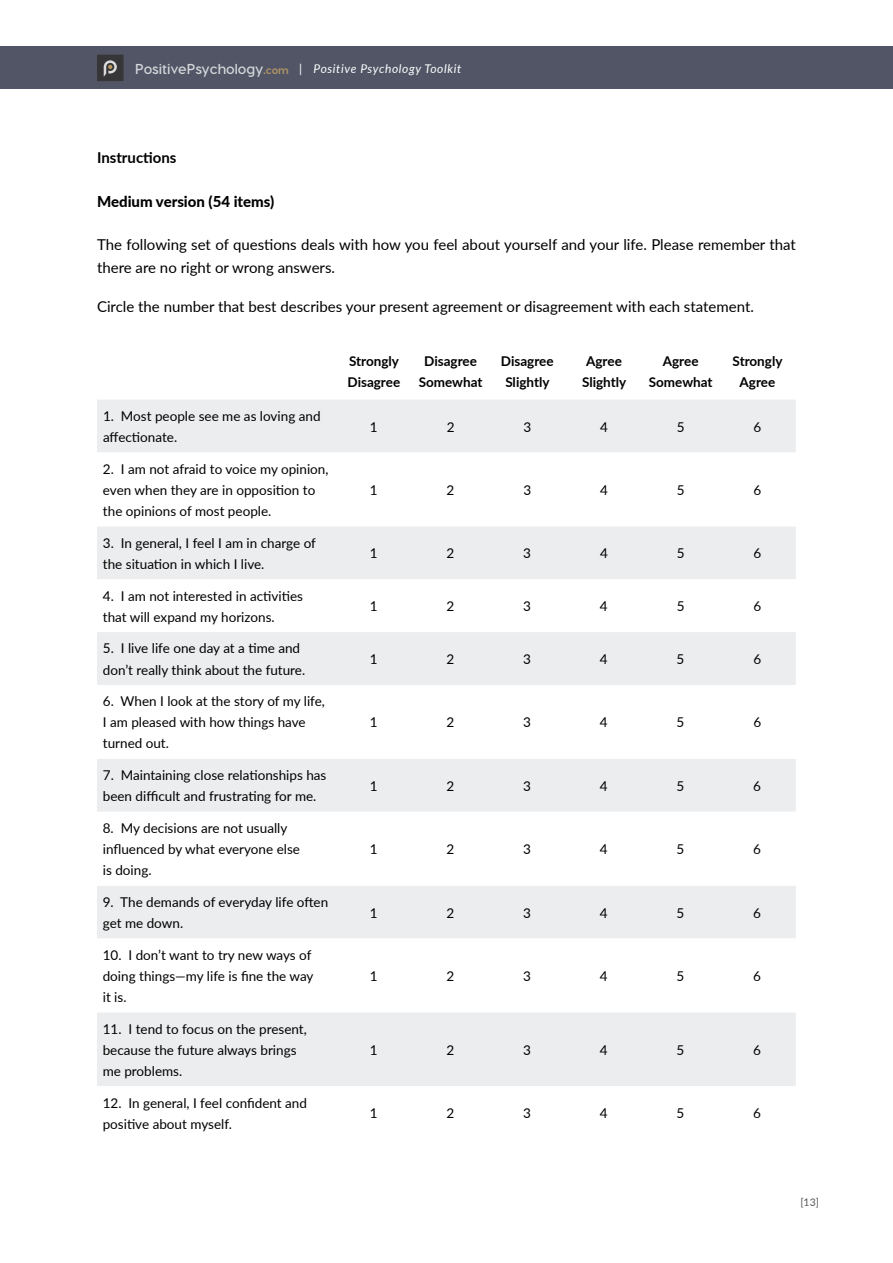
<style>
.page{position:relative;width:893px;height:1263px;background:#fff}
.page>*{position:absolute;margin:0;border:0;box-sizing:border-box;transform-origin:0 0}
.t1{font:15px/22.5px "Lato";color:#000}
.t2{font:800 15px "Lato";color:#000}
.t3{font:700 15px "Lato";color:#000}
.t4{font:13.5px/21px "Lato";color:#000}
.t5{font:700 13.5px/21px "Lato";color:#000;text-align:center}
.t6{font:italic 12px "Lato";letter-spacing:.05em;color:#fff}
.t7{font:10.5px "Lato";color:#555}
.s1{font-family:"Visby CF";font-weight:700;font-style:normal;font-size:14.4px;color:#d6d7da}
.s2{font-family:"Visby CF";font-weight:800;font-style:normal;font-size:10.8px;color:#af9364}
.s3{font-style:normal}
</style>
<div class="page">
<div style="left:0;top:46px;width:893px;height:43px;background:#525566"></div>
<div style="left:97px;top:55px;width:27px;height:26px;background:#363638"></div>
<svg style="left:104px;top:60px;width:13px;height:17px"></svg>
<div style="left:97px;top:400px;width:699px;height:52px;background:#ecedee"></div>
<svg style="left:97px;top:527px;width:699px;height:559px;fill:#ecedee"></svg>
<p class="t6" style="left:135px;top:60px;width:328px"><span class="s1">PositivePsychology</span><span class="s2">.com</span> <span class="s3">|</span> Positive Psychology Toolkit</p>
<p class="t3" style="left:97px;top:146px;width:81px">Instructions</p>
<p class="t2" style="left:97px;top:190px;width:179px">Medium version (54 items)</p>
<p class="t1" style="left:97px;top:233px;width:700px">The following set of questions deals with how you feel about yourself and your life. Please remember that there are no right or wrong answers.</p>
<p class="t1" style="left:97px;top:295px;width:658px">Circle the number that best describes your present agreement or disagreement with each statement.</p>
<p class="t5" style="left:347px;top:350px;width:54px;text-align:left">Strongly<br>Disagree</p>
<p class="t5" style="left:419px;top:350px;width:65px">Disagree<br>Somewhat</p>
<p class="t5" style="left:501px;top:350px;width:54px">Disagree<br>Slightly</p>
<p class="t5" style="left:582px;top:350px;width:46px">Agree<br>Slightly</p>
<p class="t5" style="left:649px;top:350px;width:65px">Agree<br>Somewhat</p>
<p class="t5" style="left:733px;top:350px;width:51px">Strongly<br>Agree</p>
<p class="t4" style="left:103px;top:405px;width:219px">1. Most people see me as loving and affectionate.</p>
<p class="t4" style="left:370px;top:415px;width:9px">1</p>
<p class="t4" style="left:447px;top:415px;width:9px">2</p>
<p class="t4" style="left:523px;top:415px;width:9px">3</p>
<p class="t4" style="left:600px;top:415px;width:9px">4</p>
<p class="t4" style="left:677px;top:415px;width:9px">5</p>
<p class="t4" style="left:753px;top:415px;width:9px">6</p>
<p class="t4" style="left:103px;top:458px;width:227px">2. I am not afraid to voice my opinion, even when they are in opposition to the opinions of most people.</p>
<p class="t4" style="left:370px;top:479px;width:9px">1</p>
<p class="t4" style="left:447px;top:479px;width:9px">2</p>
<p class="t4" style="left:523px;top:479px;width:9px">3</p>
<p class="t4" style="left:600px;top:479px;width:9px">4</p>
<p class="t4" style="left:677px;top:479px;width:9px">5</p>
<p class="t4" style="left:753px;top:479px;width:9px">6</p>
<p class="t4" style="left:103px;top:532px;width:215px">3. In general, I feel I am in charge of the situation in which I live.</p>
<p class="t4" style="left:370px;top:542px;width:9px">1</p>
<p class="t4" style="left:447px;top:542px;width:9px">2</p>
<p class="t4" style="left:523px;top:542px;width:9px">3</p>
<p class="t4" style="left:600px;top:542px;width:9px">4</p>
<p class="t4" style="left:677px;top:542px;width:9px">5</p>
<p class="t4" style="left:753px;top:542px;width:9px">6</p>
<p class="t4" style="left:103px;top:585px;width:202px">4. I am not interested in activities that will expand my horizons.</p>
<p class="t4" style="left:370px;top:595px;width:9px">1</p>
<p class="t4" style="left:447px;top:595px;width:9px">2</p>
<p class="t4" style="left:523px;top:595px;width:9px">3</p>
<p class="t4" style="left:600px;top:595px;width:9px">4</p>
<p class="t4" style="left:677px;top:595px;width:9px">5</p>
<p class="t4" style="left:753px;top:595px;width:9px">6</p>
<p class="t4" style="left:103px;top:637px;width:204px">5. I live life one day at a time and don’t really think about the future.</p>
<p class="t4" style="left:370px;top:648px;width:9px">1</p>
<p class="t4" style="left:447px;top:648px;width:9px">2</p>
<p class="t4" style="left:523px;top:648px;width:9px">3</p>
<p class="t4" style="left:600px;top:648px;width:9px">4</p>
<p class="t4" style="left:677px;top:648px;width:9px">5</p>
<p class="t4" style="left:753px;top:648px;width:9px">6</p>
<p class="t4" style="left:103px;top:690px;width:224px">6. When I look at the story of my life,<br>I am pleased with how things have turned out.</p>
<p class="t4" style="left:370px;top:711px;width:9px">1</p>
<p class="t4" style="left:446px;top:711px;width:9px">2</p>
<p class="t4" style="left:523px;top:711px;width:9px">3</p>
<p class="t4" style="left:600px;top:711px;width:9px">4</p>
<p class="t4" style="left:677px;top:711px;width:9px">5</p>
<p class="t4" style="left:753px;top:711px;width:9px">6</p>
<p class="t4" style="left:103px;top:764px;width:225px">7. Maintaining close relationships has been difficult and frustrating for me.</p>
<p class="t4" style="left:370px;top:775px;width:9px">1</p>
<p class="t4" style="left:446px;top:775px;width:9px">2</p>
<p class="t4" style="left:523px;top:775px;width:9px">3</p>
<p class="t4" style="left:600px;top:775px;width:9px">4</p>
<p class="t4" style="left:677px;top:775px;width:9px">5</p>
<p class="t4" style="left:753px;top:775px;width:9px">6</p>
<p class="t4" style="left:103px;top:817px;width:199px">8. My decisions are not usually influenced by what everyone else is doing.</p>
<p class="t4" style="left:370px;top:838px;width:9px">1</p>
<p class="t4" style="left:446px;top:838px;width:9px">2</p>
<p class="t4" style="left:523px;top:838px;width:9px">3</p>
<p class="t4" style="left:600px;top:838px;width:9px">4</p>
<p class="t4" style="left:677px;top:838px;width:9px">5</p>
<p class="t4" style="left:753px;top:838px;width:9px">6</p>
<p class="t4" style="left:103px;top:891px;width:227px">9. The demands of everyday life often get me down.</p>
<p class="t4" style="left:370px;top:901px;width:9px">1</p>
<p class="t4" style="left:446px;top:901px;width:9px">2</p>
<p class="t4" style="left:523px;top:901px;width:9px">3</p>
<p class="t4" style="left:600px;top:901px;width:9px">4</p>
<p class="t4" style="left:676px;top:901px;width:9px">5</p>
<p class="t4" style="left:753px;top:901px;width:9px">6</p>
<p class="t4" style="left:103px;top:944px;width:212px">10. I don’t want to try new ways of doing things—my life is fine the way it is.</p>
<p class="t4" style="left:370px;top:965px;width:9px">1</p>
<p class="t4" style="left:446px;top:965px;width:9px">2</p>
<p class="t4" style="left:523px;top:965px;width:9px">3</p>
<p class="t4" style="left:600px;top:965px;width:9px">4</p>
<p class="t4" style="left:676px;top:965px;width:9px">5</p>
<p class="t4" style="left:753px;top:965px;width:9px">6</p>
<p class="t4" style="left:103px;top:1018px;width:206px">11. I tend to focus on the present, because the future always brings me problems.</p>
<p class="t4" style="left:370px;top:1039px;width:9px">1</p>
<p class="t4" style="left:446px;top:1039px;width:9px">2</p>
<p class="t4" style="left:523px;top:1039px;width:9px">3</p>
<p class="t4" style="left:600px;top:1039px;width:9px">4</p>
<p class="t4" style="left:676px;top:1039px;width:9px">5</p>
<p class="t4" style="left:753px;top:1039px;width:9px">6</p>
<p class="t4" style="left:103px;top:1092px;width:206px">12. In general, I feel confident and positive about myself.</p>
<p class="t4" style="left:370px;top:1102px;width:9px">1</p>
<p class="t4" style="left:446px;top:1102px;width:9px">2</p>
<p class="t4" style="left:523px;top:1102px;width:9px">3</p>
<p class="t4" style="left:600px;top:1102px;width:9px">4</p>
<p class="t4" style="left:676px;top:1102px;width:9px">5</p>
<p class="t4" style="left:753px;top:1102px;width:9px">6</p>
<p class="t7" style="left:800px;top:1195px;width:20px">[13]</p>
</div>
